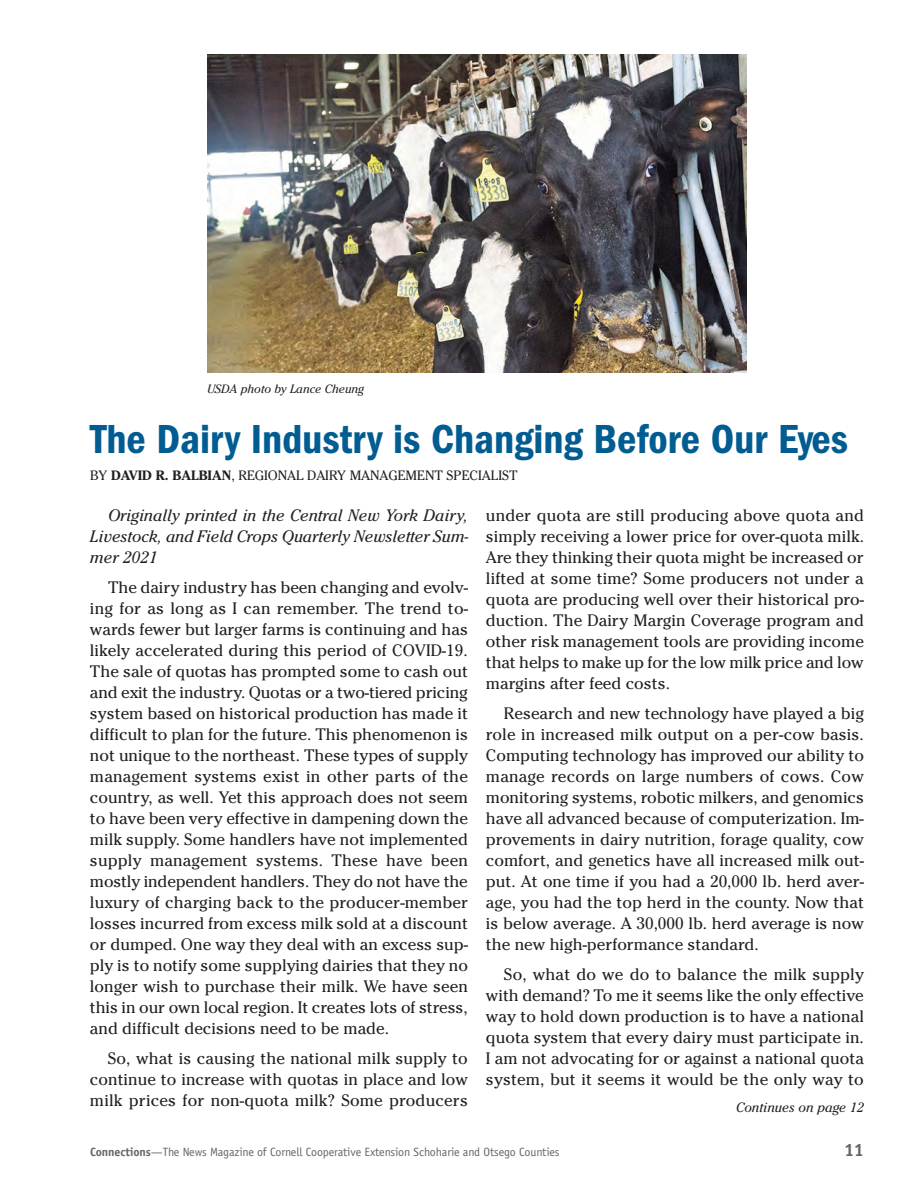
<style>
.page{position:relative;width:918px;height:1188px;background:#fff}
.page>*{position:absolute;margin:0;border:0;box-sizing:border-box;transform-origin:0 0}
.t1{font:600 condensed 42px "Franklin Gothic";color:#005c91}
.t2{font:700 18px "Officina Sans Std";color:#6a6460}
.t3{font:16.5px/21px "Cheltenham";color:#231f20;text-align:justify}
.t4{font:italic 16.5px/21px "Cheltenham";color:#231f20;text-align:justify}
.t5{font:13.5px "Cheltenham";color:#231f20}
.t6{font:italic 13.5px "Cheltenham";color:#231f20}
.t7{font:12px "Officina Sans Std";letter-spacing:-.01em;color:#6a6460}
.t8{font:italic 12px "Cheltenham";color:#231f20}
.s1{font-weight:700}
</style>
<div class="page">
<img style="left:207px;top:54px;width:540px;height:319px">
<p class="t8" style="left:207px;top:384px;width:158px">USDA photo by Lance Cheung</p>
<h1 class="t1" style="left:90px;top:425px;width:759px">The Dairy Industry is Changing Before Our Eyes</h1>
<p class="t5" style="left:90px;top:467px;width:429px">BY <span class="s1">DAVID R. BALBIAN</span>, REGIONAL DAIRY MANAGEMENT SPECIALIST</p>
<p class="t4" style="left:90px;top:506px;width:380px;text-indent:18px">Originally printed in the Central New York Dairy, Livestock, and Field Crops Quarterly Newsletter Sum&shy;mer 2021</p>
<p class="t3" style="left:90px;top:577px;width:380px;text-indent:18px">The dairy industry has been changing and evolv&shy;ing for as long as I can remember. The trend to&shy;wards fewer but larger farms is continuing and has likely accelerated during this period of COVID-19.<br>The sale of quotas has prompted some to cash out and exit the industry. Quotas or a two-tiered pricing system based on historical production has made it difficult to plan for the future. This phenomenon is not unique to the northeast. These types of supply management systems exist in other parts of the country, as well. Yet this approach does not seem to have been very effective in dampening down the milk supply. Some handlers have not implemented supply management systems. These have been mostly independent handlers. They do not have the luxury of charging back to the producer-member losses incurred from excess milk sold at a discount or dumped. One way they deal with an excess sup&shy;ply is to notify some supplying dairies that they no longer wish to purchase their milk. We have seen this in our own local region. It creates lots of stress, and difficult decisions need to be made.</p>
<p class="t3" style="left:90px;top:1048px;width:380px;text-indent:18px">So, what is causing the national milk supply to continue to increase with quotas in place and low milk prices for non-quota milk? Some producers</p>
<p class="t3" style="left:486px;top:505px;width:380px">under quota are still producing above quota and simply receiving a lower price for over-quota milk.<br>Are they thinking their quota might be increased or lifted at some time? Some producers not under a quota are producing well over their historical pro&shy;duction. The Dairy Margin Coverage program and other risk management tools are providing income that helps to make up for the low milk price and low margins after feed costs.</p>
<p class="t3" style="left:486px;top:703px;width:380px;text-indent:18px">Research and new technology have played a big role in increased milk output on a per-cow basis.<br>Computing technology has improved our ability to manage records on large numbers of cows. Cow monitoring systems, robotic milkers, and genomics have all advanced because of computerization. Im&shy;provements in dairy nutrition, forage quality, cow comfort, and genetics have all increased milk out&shy;put. At one time if you had a 20,000 lb. herd aver&shy;age, you had the top herd in the county. Now that is below average. A 30,000 lb. herd average is now the new high-performance standard.</p>
<p class="t3" style="left:486px;top:964px;width:379px;text-indent:18px">So, what do we do to balance the milk supply with demand? To me it seems like the only effective way to hold down production is to have a national quota system that every dairy must participate in.<br>I am not advocating for or against a national quota system, but it seems it would be the only way to</p>
<p class="t6" style="left:736px;top:1102px;width:129px">Continues on page 12</p>
<p class="t7" style="left:90px;top:1147px;width:471px"><span class="s1">Connections</span>—The News Magazine of Cornell Cooperative Extension Schoharie and Otsego Counties</p>
<p class="t2" style="left:844px;top:1143px;width:21px">11</p>
</div>
